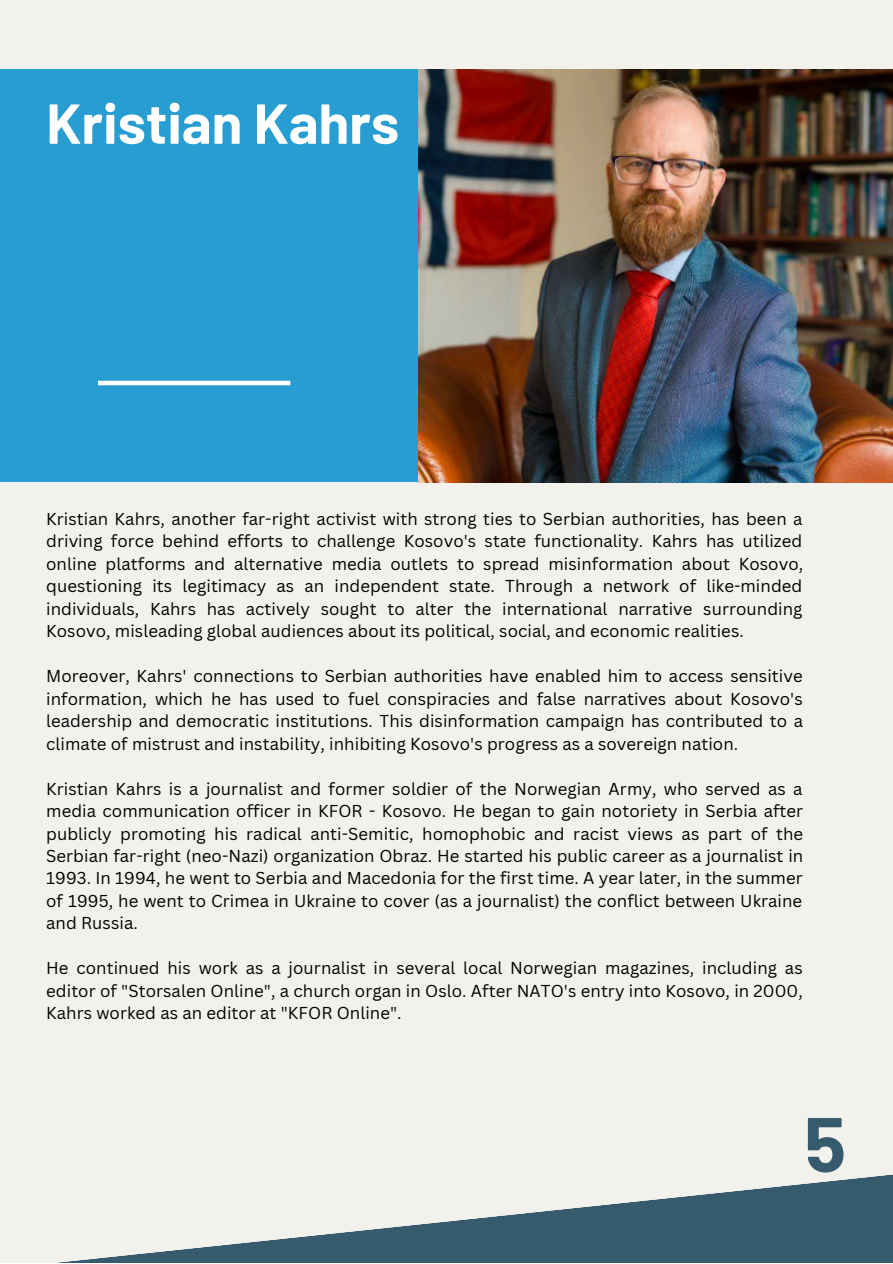
<style>
.page{position:relative;width:893px;height:1264px;background:#fff}
.page>*{position:absolute;margin:0;border:0;box-sizing:border-box;transform-origin:0 0}
.t1{font:700 77.1px "Barlow";color:#365b6d}
.t2{font:700 56.25px "Barlow";color:#fff}
.t3{font:16.8px/22.5px "Canva Sans";letter-spacing:.005em;color:#000;text-align:justify}
</style>
<div class="page">
<div style="left:0;top:0;width:892px;height:1262px;background:#f2f1ec"></div>
<div style="left:0;top:69px;width:857px;height:413px;background:#289dd2"></div>
<hr style="left:98px;top:381px;width:192px;height:4px;background:#fff">
<svg style="left:66px;top:1174px;width:826px;height:88px"></svg>
<img style="left:418px;top:69px;width:474px;height:413px">
<p class="t2" style="left:46px;top:87px;width:354px">Kristian Kahrs</p>
<p class="t3" style="left:46px;top:507px;width:758px">Kristian Kahrs, another far-right activist with strong ties to Serbian authorities, has been a driving force behind efforts to challenge Kosovo's state functionality. Kahrs has utilized online platforms and alternative media outlets to spread misinformation about Kosovo, questioning its legitimacy as an independent state. Through a network of like-minded individuals, Kahrs has actively sought to alter the international narrative surrounding Kosovo, misleading global audiences about its political, social, and economic realities.</p>
<p class="t3" style="left:46px;top:664px;width:758px">Moreover, Kahrs' connections to Serbian authorities have enabled him to access sensitive information, which he has used to fuel conspiracies and false narratives about Kosovo's leadership and democratic institutions. This disinformation campaign has contributed to a climate of mistrust and instability, inhibiting Kosovo's progress as a sovereign nation.</p>
<p class="t3" style="left:46px;top:776px;width:758px">Kristian Kahrs is a journalist and former soldier of the Norwegian Army, who served as a media communication officer in KFOR - Kosovo. He began to gain notoriety in Serbia after publicly promoting his radical anti-Semitic, homophobic and racist views as part of the Serbian far-right (neo-Nazi) organization Obraz. He started his public career as a journalist in 1993. In 1994, he went to Serbia and Macedonia for the first time. A year later, in the summer of 1995, he went to Crimea in Ukraine to cover (as a journalist) the conflict between Ukraine and Russia.</p>
<p class="t3" style="left:46px;top:956px;width:758px">He continued his work as a journalist in several local Norwegian magazines, including as editor of "Storsalen Online", a church organ in Oslo. After NATO's entry into Kosovo, in 2000, Kahrs worked as an editor at "KFOR Online".</p>
<p class="t1" style="left:804px;top:1094px;width:43px">5</p>
</div>
